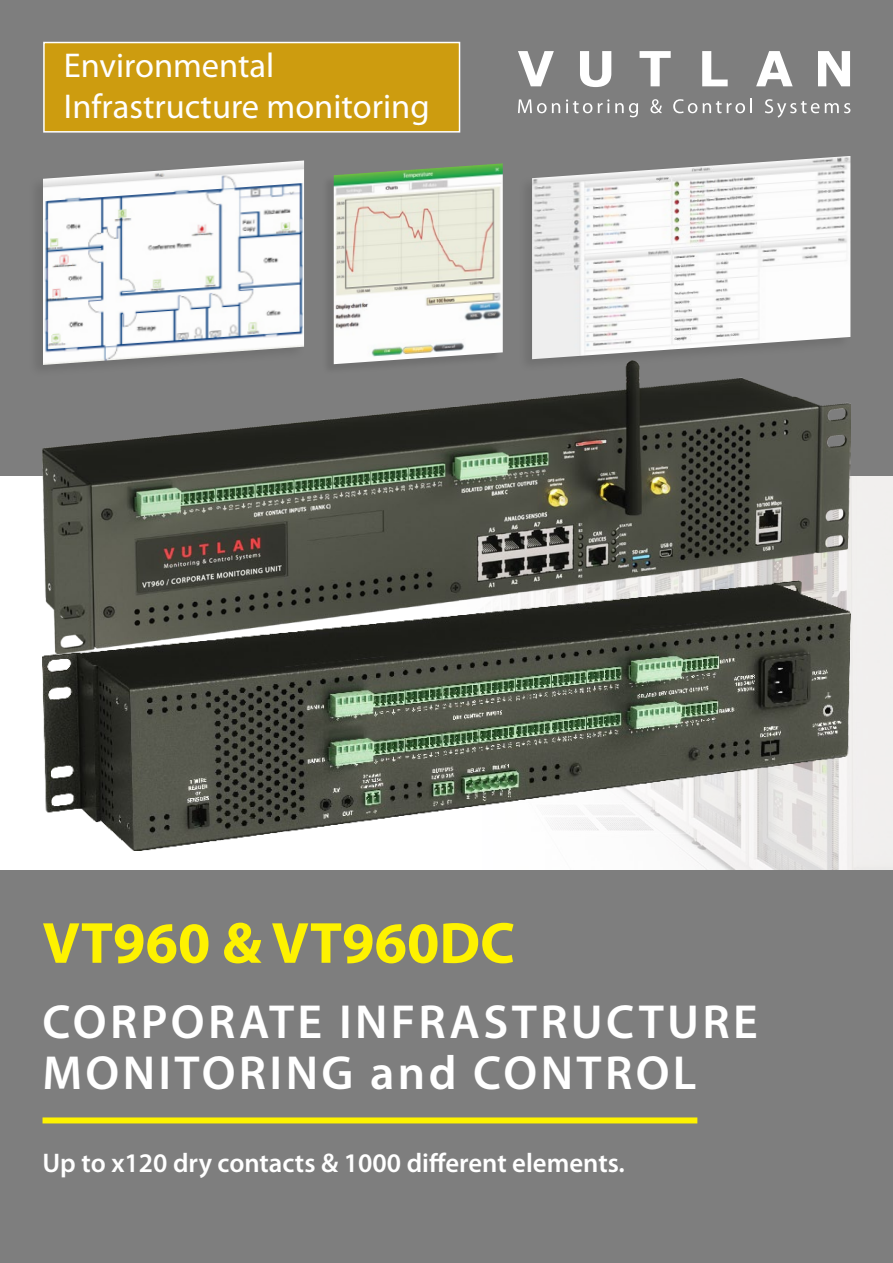
<style>
.page{position:relative;width:893px;height:1263px;background:#fff}
.page>*{position:absolute;margin:0;border:0;box-sizing:border-box;transform-origin:0 0}
.t1{font:700 58.5px "Myriad Pro";color:#fef200}
.t2{font:600 48px/51px "Myriad Pro";letter-spacing:.07em;color:#fff}
.t3{font:34.5px/41.4px "Myriad Pro";color:#fff}
.t4{font:600 27px "Myriad Pro";color:#fff}
</style>
<div class="page">
<div style="left:0;top:0;width:893px;height:476px;background:#7e7e7e"></div>
<div style="left:0;top:870px;width:893px;height:393px;background:#7e7e7e"></div>
<div style="left:43px;top:42px;width:417px;height:91px;background:#cd9c0f;border:2px solid #fff"></div>
<div style="left:43px;top:1117px;width:654px;height:6px;background:#fef200"></div>
<svg style="left:518px;top:51px;width:36px;height:35px"></svg>
<svg style="left:580px;top:51px;width:31px;height:36px"></svg>
<svg style="left:640px;top:51px;width:31px;height:35px"></svg>
<svg style="left:702px;top:51px;width:26px;height:35px"></svg>
<svg style="left:756px;top:51px;width:37px;height:35px"></svg>
<svg style="left:818px;top:51px;width:32px;height:35px"></svg>
<svg style="left:518px;top:99px;width:42px;height:14px"></svg>
<svg style="left:566px;top:99px;width:26px;height:14px"></svg>
<svg style="left:598px;top:99px;width:11px;height:14px"></svg>
<svg style="left:615px;top:103px;width:23px;height:14px"></svg>
<svg style="left:650px;top:99px;width:12px;height:14px"></svg>
<svg style="left:673px;top:99px;width:24px;height:14px"></svg>
<svg style="left:703px;top:99px;width:49px;height:14px"></svg>
<svg style="left:765px;top:99px;width:54px;height:19px"></svg>
<svg style="left:825px;top:103px;width:25px;height:10px"></svg>
<div style="left:28px;top:158px;width:277px;height:219px;background:#787878"></div>
<img style="left:43px;top:160px;width:261px;height:201px">
<div style="left:321px;top:163px;width:181px;height:211px;background:#000;opacity:.11"></div>
<img style="left:334px;top:163px;width:169px;height:198px">
<img style="left:532px;top:156px;width:318px;height:203px">
<div style="left:0;top:476px;width:893px;height:394px;background:linear-gradient(to right,#fff,#efeeed)"></div>
<img style="left:43px;top:654px;width:807px;height:196px">
<img style="left:43px;top:361px;width:807px;height:293px">
<p class="t3" style="left:64px;top:44px;width:367px">Environmental<br>Infrastructure monitoring</p>
<p class="t1" style="left:43px;top:905px;width:474px">VT960 &amp; VT960DC</p>
<p class="t2" style="left:43px;top:995px;width:717px">CORPORATE INFRASTRUCTURE<br>MONITORING and CONTROL</p>
<p class="t4" style="left:43px;top:1146px;width:584px">Up to x120 dry contacts &amp; 1000 different elements.</p>
</div>
